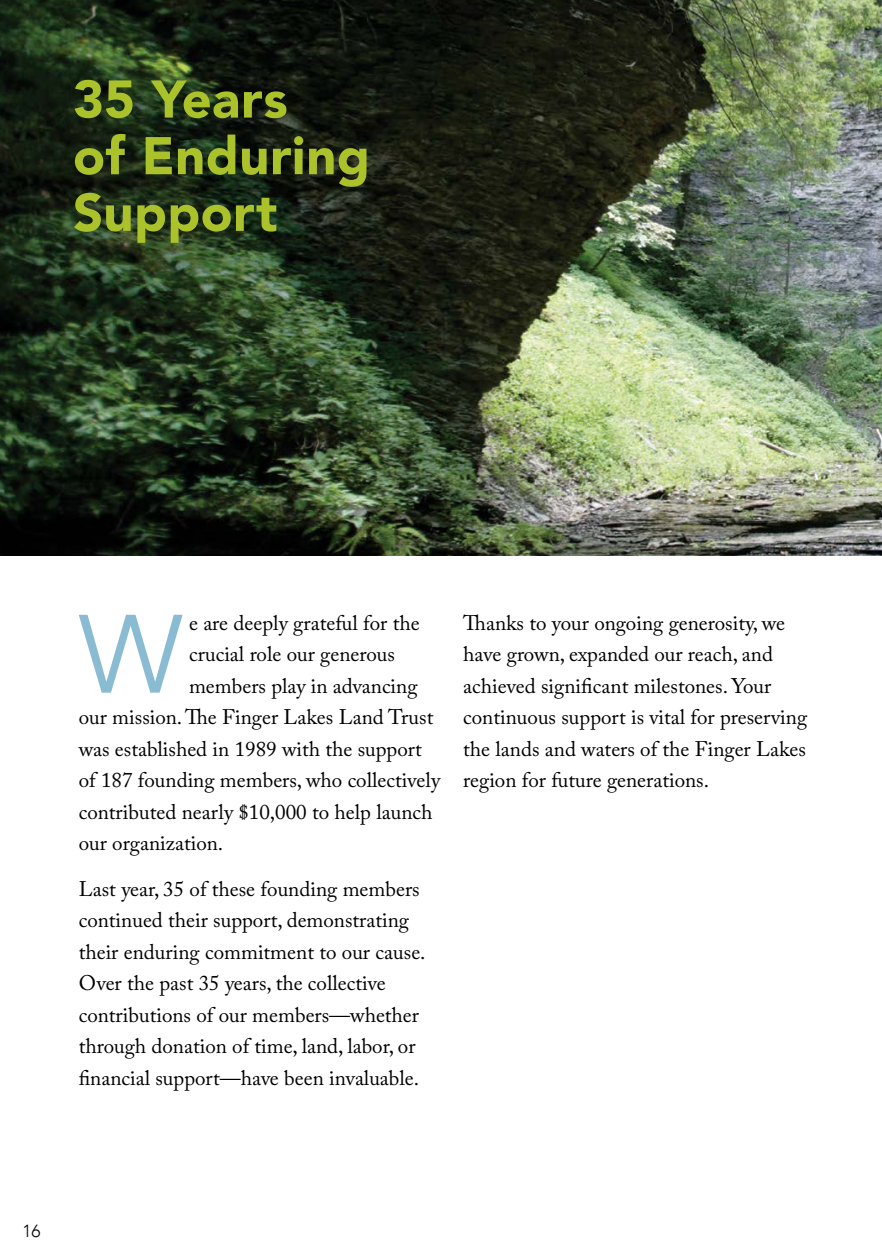
<style>
.page{position:relative;width:882px;height:1260px;background:#fff}
.page>*{position:absolute;margin:0;border:0;box-sizing:border-box;transform-origin:0 0}
.t1{font:109.9px "Avenir";color:#89bcd2}
.t2{font:900 52.5px/56.7px "Avenir";letter-spacing:.01em;color:#abc22b}
.t3{font:21px/31.5px "Adobe Caslon Pro";color:#000}
.t4{font:300 17.5px "Avenir";color:#000}
</style>
<div class="page">
<img style="left:0;top:0;width:882px;height:556px">
<h2 class="t2" style="left:73px;top:70px;width:298px">35 Years<br>of Enduring<br>Support</h2>
<h1 class="t1" style="left:79px;top:589px;width:105px">W</h1>
<p class="t3" style="left:189px;top:607px;width:232px">e are deeply grateful for the</p>
<p class="t3" style="left:189px;top:638px;width:207px">crucial role our generous</p>
<p class="t3" style="left:189px;top:670px;width:230px">members play in advancing</p>
<p class="t3" style="left:79px;top:701px;width:356px">our mission. The Finger Lakes Land Trust</p>
<p class="t3" style="left:79px;top:733px;width:345px">was established in 1989 with the support</p>
<p class="t3" style="left:79px;top:764px;width:363px">of 187 founding members, who collectively</p>
<p class="t3" style="left:79px;top:796px;width:355px">contributed nearly $10,000 to help launch</p>
<p class="t3" style="left:79px;top:827px;width:146px">our organization.</p>
<p class="t3" style="left:79px;top:873px;width:348px">Last year, 35 of these founding members continued their support, demonstrating their enduring commitment to our cause.<br>Over the past 35 years, the collective contributions of our members—whether through donation of time, land, labor, or financial support—have been invaluable.</p>
<p class="t3" style="left:463px;top:607px;width:345px">Thanks to your ongoing generosity, we have grown, expanded our reach, and achieved significant milestones. Your continuous support is vital for preserving the lands and waters of the Finger Lakes region for future generations.</p>
<p class="t4" style="left:22px;top:1221px;width:20px">16</p>
</div>
